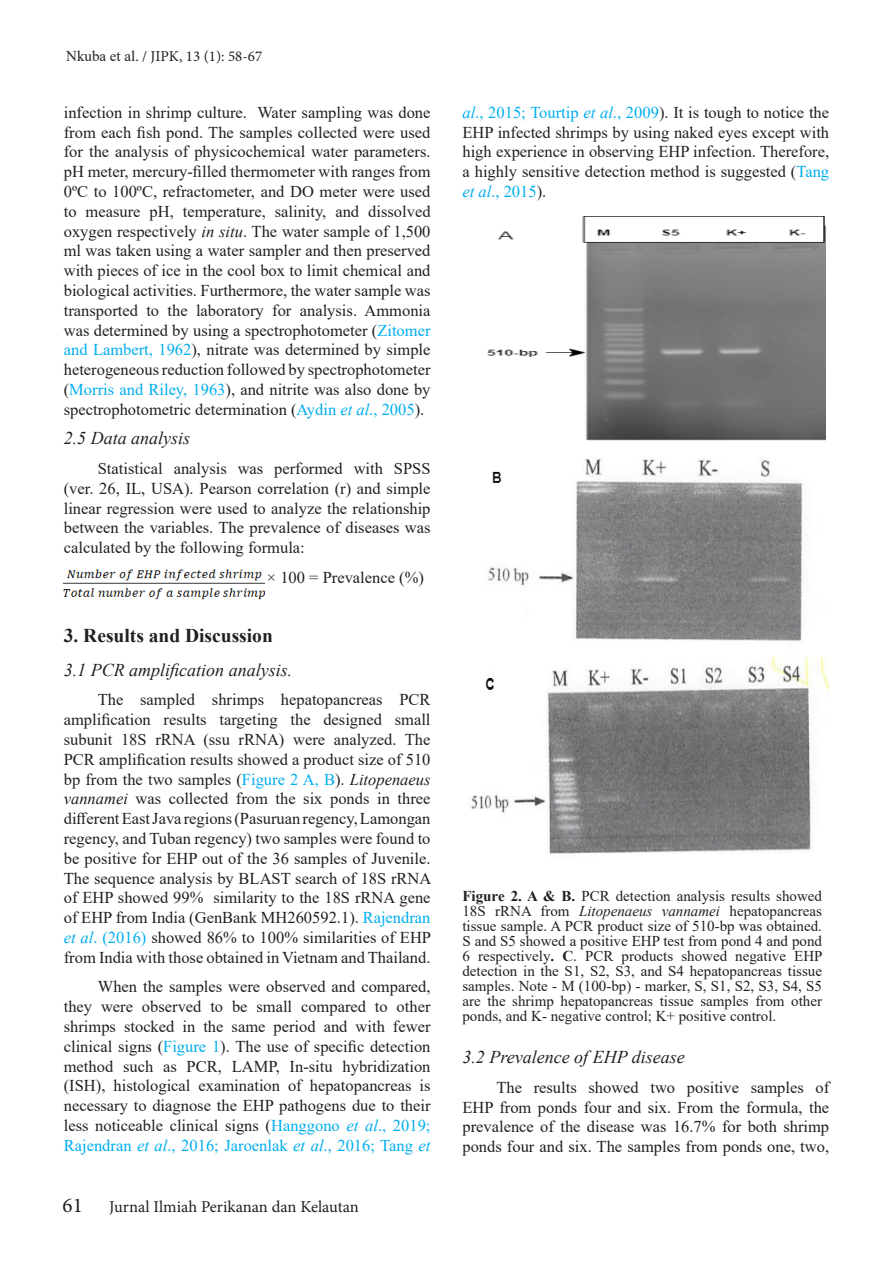
<style>
.page{position:relative;width:893px;height:1263px;background:#fff}
.page>*{position:absolute;margin:0;border:0;box-sizing:border-box;transform-origin:0 0}
.t1{font:21px "Minion Pro";color:#231f20}
.Heading_1{font:700 19.5px "Times New Roman";color:#231f20}
.Heading_2{font:italic 18px "Times New Roman";color:#231f20}
.t2{font:16.5px/19.8px "Times New Roman";color:#231f20;text-align:justify}
.t3{font:16.5px "Minion Pro";color:#231f20}
.t4{font:15px/15px "Times New Roman";color:#231f20;text-align:justify}
.t5{font:15px "Minion Pro";color:#231f20}
.s1{font-family:"Times New Roman"}
.s2{font-style:italic}
.s3{color:#00aeef}
.s4{font-style:italic;color:#00aeef}
.s5{font-weight:700}
</style>
<div class="page">
<img style="left:64px;top:569px;width:200px;height:31px">
<img style="left:487px;top:217px;width:339px;height:424px">
<img style="left:471px;top:657px;width:358px;height:197px">
<p class="t5" style="left:66px;top:46px;width:198px"><span class="s1">Nkuba et al</span>. / JIPK, 13 (1): 58-67</p>
<p class="t2" style="left:64px;top:102px;width:368px">infection in shrimp culture. Water sampling was done from each fish pond. The samples collected were used for the analysis of physicochemical water parameters. pH meter, mercury-filled thermometer with ranges from 0ºC to 100ºC, refractometer, and DO meter were used to measure pH, temperature, salinity, and dissolved oxygen respectively <span class="s2">in situ</span>. The water sample of 1,500 ml was taken using a water sampler and then preserved with pieces of ice in the cool box to limit chemical and biological activities. Furthermore, the water sample was transported to the laboratory for analysis. Ammonia was determined by using a spectrophotometer (<span class="s3">Zitomer and Lambert, 1962</span>), nitrate was determined by simple heterogeneous reduction followed by spectrophotometer (<span class="s3">Morris and Riley, 1963</span>), and nitrite was also done by spectrophotometric determination (<span class="s3">Aydin</span> <span class="s4">et al</span><span class="s3">., 2005</span>).</p>
<p class="Heading_2" style="left:64px;top:426px;width:128px">2.5 Data analysis</p>
<p class="t2" style="left:64px;top:458px;width:368px;text-indent:34px">Statistical analysis was performed with SPSS (ver. 26, IL, USA). Pearson correlation (r) and simple linear regression were used to analyze the relationship between the variables. The prevalence of diseases was calculated by the following formula:</p>
<p class="t2" style="left:267px;top:567px;width:158px">× 100 = Prevalence (%)</p>
<p class="Heading_1" style="left:64px;top:621px;width:211px">3. Results and Discussion</p>
<p class="Heading_2" style="left:64px;top:657px;width:230px">3.1 PCR amplification analysis.</p>
<p class="t2" style="left:64px;top:689px;width:369px;text-indent:34px">The sampled shrimps hepatopancreas PCR amplification results targeting the designed small subunit 18S rRNA (ssu rRNA) were analyzed. The PCR amplification results showed a product size of 510 bp from the two samples (<span class="s3">Figure 2 A, B</span>). <span class="s2">Litopenaeus vannamei</span> was collected from the six ponds in three different East Java regions (Pasuruan regency, Lamongan regency, and Tuban regency) two samples were found to be positive for EHP out of the 36 samples of Juvenile.<br>The sequence analysis by BLAST search of 18S rRNA of EHP showed 99% similarity to the 18S rRNA gene of EHP from India (GenBank MH260592.1). <span class="s3">Rajendran </span><span class="s4">et al</span><span class="s3">. (2016)</span> showed 86% to 100% similarities of EHP from India with those obtained in Vietnam and Thailand.</p>
<p class="t2" style="left:64px;top:976px;width:368px;text-indent:34px">When the samples were observed and compared, they were observed to be small compared to other shrimps stocked in the same period and with fewer clinical signs (<span class="s3">Figure 1</span>). The use of specific detection method such as PCR, LAMP, In-situ hybridization (ISH), histological examination of hepatopancreas is necessary to diagnose the EHP pathogens due to their less noticeable clinical signs (<span class="s3">Hanggono</span> <span class="s4">et al</span><span class="s3">., 2019; Rajendran</span> <span class="s4">et al</span><span class="s3">., 2016; Jaroenlak</span> <span class="s4">et al</span><span class="s3">., 2016; Tang</span> <span class="s4">et</span></p>
<p class="t1" style="left:63px;top:1191px;width:22px">61</p>
<p class="t3" style="left:109px;top:1195px;width:251px">Jurnal Ilmiah Perikanan dan Kelautan</p>
<p class="t2" style="left:462px;top:102px;width:368px"><span class="s4">al</span><span class="s3">., 2015; Tourtip</span> <span class="s4">et al</span><span class="s3">., 2009</span>). It is tough to notice the EHP infected shrimps by using naked eyes except with high experience in observing EHP infection. Therefore, a highly sensitive detection method is suggested (<span class="s3">Tang </span><span class="s4">et al</span><span class="s3">., 2015</span>).</p>
<p class="t4" style="left:462px;top:888px;width:362px"><span class="s5">Figure 2. A &amp; B.</span> PCR detection analysis results showed 18S rRNA from <span class="s2">Litopenaeus vannamei</span> hepatopancreas tissue sample. A PCR product size of 510-bp was obtained.<br>S and S5 showed a positive EHP test from pond 4 and pond 6 respectively<span class="s5">. C</span>. PCR products showed negative EHP detection in the S1, S2, S3, and S4 hepatopancreas tissue samples. Note - M (100-bp) - marker, S, S1, S2, S3, S4, S5 are the shrimp hepatopancreas tissue samples from other ponds, and K- negative control; K+ positive control.</p>
<p class="Heading_2" style="left:462px;top:1045px;width:224px">3.2 Prevalence of EHP disease</p>
<p class="t2" style="left:462px;top:1077px;width:368px;text-indent:34px">The results showed two positive samples of EHP from ponds four and six. From the formula, the prevalence of the disease was 16.7% for both shrimp ponds four and six. The samples from ponds one, two,</p>
</div>
